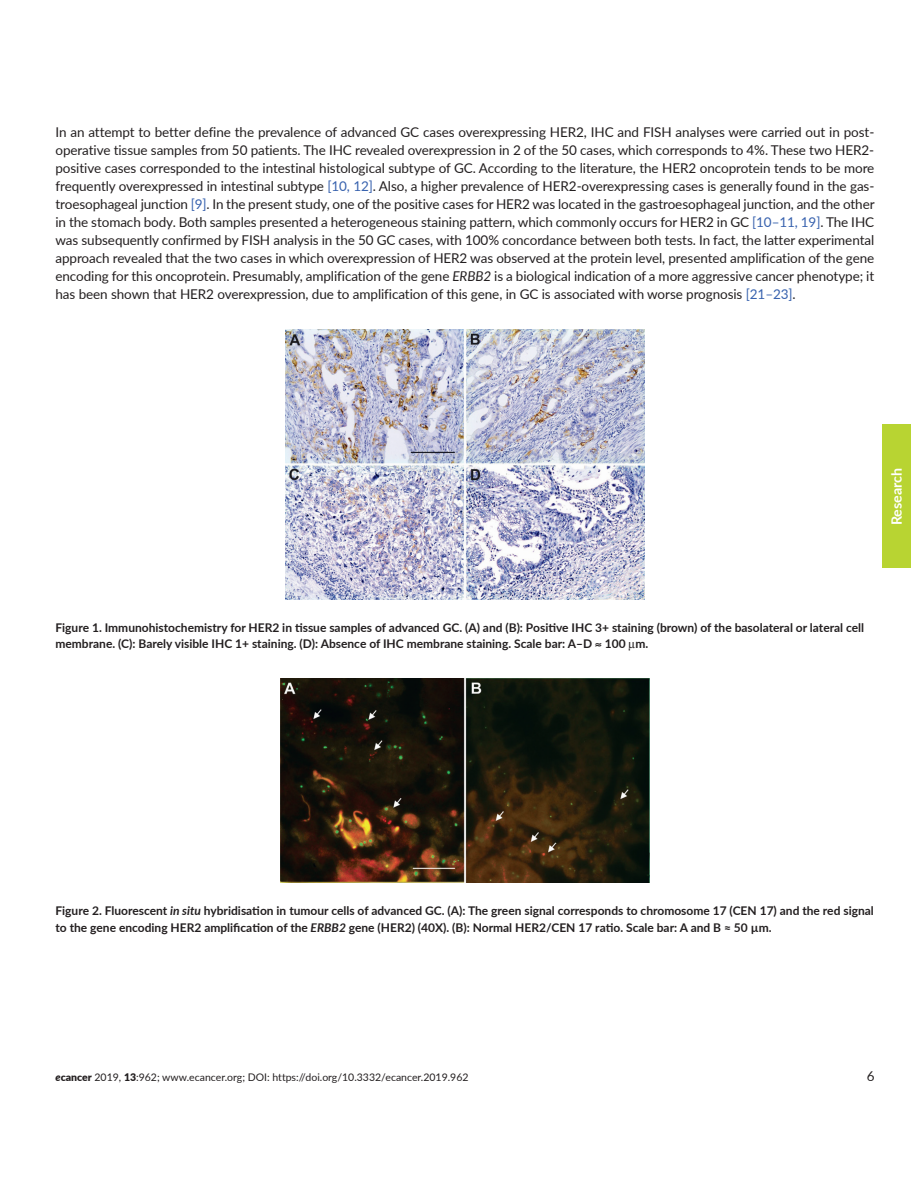
<style>
.page{position:relative;width:918px;height:1188px;background:#fff}
.page>*{position:absolute;margin:0;border:0;box-sizing:border-box;transform-origin:0 0}
.t1{font:700 14.25px "Lato";color:#fff}
.t2{font:13.5px/18px "Lato";letter-spacing:-.005em;color:#231f20;text-align:justify}
.t3{font:700 12px/16.5px "Lato";color:#231f20}
.t4{font:10.5px "Lato";color:#231f20}
.s1{color:#3862ae}
.s2{font-style:italic}
.s3{font-weight:900;font-style:italic}
.s4{font-weight:900}
</style>
<div class="page">
<div style="left:882px;top:425px;width:29px;height:143px;background:#b8d432"></div>
<img style="left:285px;top:330px;width:360px;height:269px">
<img style="left:281px;top:679px;width:368px;height:204px">
<p class="t2" style="left:55px;top:123px;width:821px">In an attempt to better define the prevalence of advanced GC cases overexpressing HER2, IHC and FISH analyses were carried out in post&shy;operative tissue samples from 50 patients. The IHC revealed overexpression in 2 of the 50 cases, which corresponds to 4%. These two HER2- positive cases corresponded to the intestinal histological subtype of GC. According to the literature, the HER2 oncoprotein tends to be more frequently overexpressed in intestinal subtype <span class="s1">[10, 12]</span>. Also, a higher prevalence of HER2-overexpressing cases is generally found in the gas&shy;troesophageal junction <span class="s1">[9]</span>. In the present study, one of the positive cases for HER2 was located in the gastroesophageal junction, and the other in the stomach body. Both samples presented a heterogeneous staining pattern, which commonly occurs for HER2 in GC <span class="s1">[10–11, 19]</span>. The IHC was subsequently confirmed by FISH analysis in the 50 GC cases, with 100% concordance between both tests. In fact, the latter experimental approach revealed that the two cases in which overexpression of HER2 was observed at the protein level, presented amplification of the gene encoding for this oncoprotein. Presumably, amplification of the gene <span class="s2">ERBB2</span> is a biological indication of a more aggressive cancer phenotype; it has been shown that HER2 overexpression, due to amplification of this gene, in GC is associated with worse prognosis <span class="s1">[21–23]</span>.</p>
<p class="t1" style="left:886px;top:525px;width:59px;rotate:-90deg">Research</p>
<p class="t3" style="left:56px;top:619px;width:810px">Figure 1. Immunohistochemistry for HER2 in tissue samples of advanced GC. (A) and (B): Positive IHC 3+ staining (brown) of the basolateral or lateral cell membrane. (C): Barely visible IHC 1+ staining. (D): Absence of IHC membrane staining. Scale bar: A–D ≈ 100 m.</p>
<p class="t3" style="left:56px;top:902px;width:820px">Figure 2. Fluorescent <span class="s2">in situ</span> hybridisation in tumour cells of advanced GC. (A): The green signal corresponds to chromosome 17 (CEN 17) and the red signal to the gene encoding HER2 amplification of the <span class="s2">ERBB2</span> gene (HER2) (40X). (B): Normal HER2/CEN 17 ratio. Scale bar: A and B ≈ 50 µm.</p>
<p class="t4" style="left:56px;top:1070px;width:415px"><span class="s3">e</span><span class="s4">cancer</span> 2019, <span class="s4">13</span>:962; www.ecancer.org; DOI: https://doi.org/10.3332/ecancer.2019.962</p>
<p class="t2" style="left:867px;top:1067px;width:9px">6</p>
</div>
